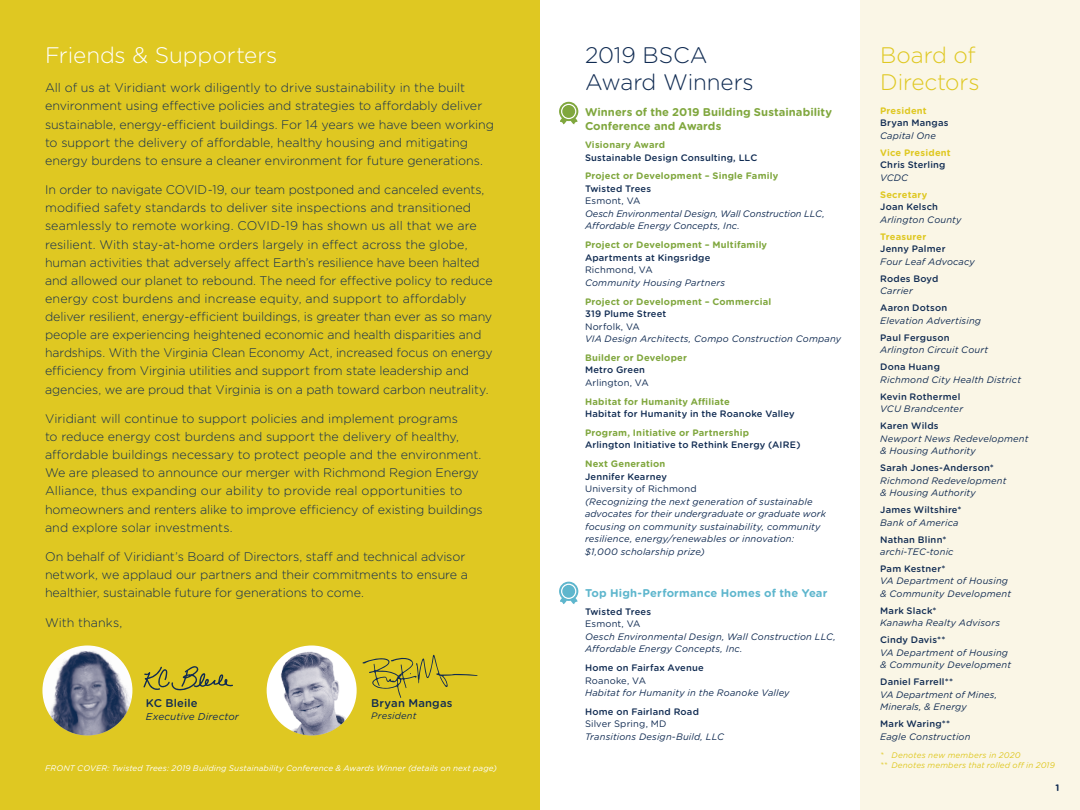
<style>
.page{position:relative;width:1080px;height:810px;background:#fff}
.page>*{position:absolute;margin:0;border:0;box-sizing:border-box;transform-origin:0 0}
.t1{font:300 22.5px/27px "Gotham Rounded";letter-spacing:-.01em;color:#102b52}
.t2{font:300 22.5px "Gotham Rounded";letter-spacing:-.005em;color:#fff}
.t3{font:300 22.5px/27px "Gotham Rounded";letter-spacing:-.005em;color:#dfc822}
.t4{font:300 12.5px/18.1px "Gotham Rounded";letter-spacing:-.005em;color:#102b52}
.t5{font:700 11.25px/13.8px "Gotham Rounded";letter-spacing:.005em;color:#80a73e}
.t6{font:700 11.25px "Gotham Rounded";letter-spacing:.015em;color:#5eb6cd}
.t7{font:500 11.25px "Gotham Rounded";letter-spacing:.015em;color:#102b52}
.t8{font:italic 10px "Gotham Rounded";letter-spacing:.01em;color:#102b52}
.t9{font:italic 9.38px/12.5px "Gotham Rounded";letter-spacing:.015em;color:#102b52}
.t10{font:500 9.38px "Gotham Rounded";letter-spacing:.02em;color:#102b52}
.t11{font:700 9.38px "Gotham Rounded";letter-spacing:.02em;color:#80a73e}
.t12{font:9.38px "Gotham Rounded";letter-spacing:.02em;color:#102b52}
.t13{font:700 9.38px "Gotham Rounded";letter-spacing:.02em;color:#dfc822}
.t14{font:700 9.38px "Gotham Rounded";color:#102b52}
.t15{font:italic 8.12px "Gotham Rounded";letter-spacing:.01em;color:#fff}
.t16{font:italic 8.12px/10px "Gotham Rounded";letter-spacing:.02em;color:#dfc822}
</style>
<div class="page">
<div style="left:0;top:0;width:540px;height:810px;background:#dfc822"></div>
<div style="left:860px;top:0;width:220px;height:810px;background:#faf6e6"></div>
<svg style="left:559px;top:102px;width:19px;height:22px"></svg>
<svg style="left:559px;top:582px;width:19px;height:22px"></svg>
<svg style="left:143px;top:666px;width:90px;height:25px"></svg>
<div style="left:267px;top:645px;width:90px;height:90px;background:#fff;border-radius:50%"></div>
<img style="left:272px;top:645px;width:82px;height:91px">
<svg style="left:362px;top:655px;width:116px;height:43px"></svg>
<img style="left:42px;top:645px;width:90px;height:91px">
<h1 class="t2" style="left:45px;top:40px;width:234px">Friends &amp; Supporters</h1>
<p class="t4" style="left:45px;top:78px;width:450px">All of us at Viridiant work diligently to drive sustainability in the built environment using effective policies and strategies to affordably deliver sustainable, energy-efficient buildings. For 14 years we have been working to support the delivery of affordable, healthy housing and mitigating energy burdens to ensure a cleaner environment for future generations.</p>
<p class="t4" style="left:45px;top:180px;width:449px">In order to navigate COVID-19, our team postponed and canceled events, modified safety standards to deliver site inspections and transitioned seamlessly to remote working. COVID-19 has shown us all that we are resilient. With stay-at-home orders largely in effect across the globe, human activities that adversely affect Earth’s resilience have been halted and allowed our planet to rebound. The need for effective policy to reduce energy cost burdens and increase equity, and support to affordably deliver resilient, energy-efficient buildings, is greater than ever as so many people are experiencing heightened economic and health disparities and hardships. With the Virginia Clean Economy Act, increased focus on energy efficiency from Virginia utilities and support from state leadership and agencies, we are proud that Virginia is on a path toward carbon neutrality.</p>
<p class="t4" style="left:45px;top:409px;width:439px">Viridiant will continue to support policies and implement programs<br>to reduce energy cost burdens and support the delivery of healthy, affordable buildings necessary to protect people and the environment.<br>We are pleased to announce our merger with Richmond Region Energy Alliance, thus expanding our ability to provide real opportunities to homeowners and renters alike to improve efficiency of existing buildings and explore solar investments.</p>
<p class="t4" style="left:45px;top:547px;width:424px">On behalf of Viridiant’s Board of Directors, staff and technical advisor network, we applaud our partners and their commitments to ensure a healthier, sustainable future for generations to come.</p>
<p class="t4" style="left:45px;top:613px;width:79px">With thanks,</p>
<p class="t7" style="left:146px;top:695px;width:53px">KC Bleile</p>
<p class="t8" style="left:146px;top:710px;width:94px">Executive Director</p>
<p class="t7" style="left:371px;top:695px;width:83px">Bryan Mangas</p>
<p class="t9" style="left:371px;top:709px;width:47px">President</p>
<p class="t15" style="left:45px;top:763px;width:453px">FRONT COVER: Twisted Trees: 2019 Building Sustainability Conference &amp; Awards Winner (details on next page)</p>
<h1 class="t1" style="left:585px;top:40px;width:170px">2019 BSCA<br>Award Winners</h1>
<h1 class="t3" style="left:880px;top:40px;width:101px">Board of<br>Directors</h1>
<p class="t13" style="left:880px;top:103px;width:48px">President</p>
<p class="t10" style="left:880px;top:116px;width:70px">Bryan Mangas</p>
<p class="t9" style="left:880px;top:129px;width:57px">Capital One</p>
<p class="t13" style="left:880px;top:145px;width:72px">Vice President</p>
<p class="t10" style="left:880px;top:158px;width:67px">Chris Sterling</p>
<p class="t9" style="left:880px;top:171px;width:30px">VCDC</p>
<p class="t13" style="left:880px;top:187px;width:49px">Secretary</p>
<p class="t10" style="left:880px;top:200px;width:59px">Joan Kelsch</p>
<p class="t9" style="left:880px;top:213px;width:83px">Arlington County</p>
<p class="t13" style="left:880px;top:229px;width:48px">Treasurer</p>
<p class="t10" style="left:880px;top:242px;width:67px">Jenny Palmer</p>
<p class="t9" style="left:880px;top:255px;width:96px">Four Leaf Advocacy</p>
<p class="t10" style="left:880px;top:272px;width:60px">Rodes Boyd</p>
<p class="t9" style="left:880px;top:284px;width:34px">Carrier</p>
<p class="t10" style="left:880px;top:301px;width:69px">Aaron Dotson</p>
<p class="t9" style="left:880px;top:314px;width:102px">Elevation Advertising</p>
<p class="t10" style="left:880px;top:331px;width:71px">Paul Ferguson</p>
<p class="t9" style="left:880px;top:343px;width:110px">Arlington Circuit Court</p>
<p class="t10" style="left:880px;top:360px;width:61px">Dona Huang</p>
<p class="t9" style="left:880px;top:373px;width:142px">Richmond City Health District</p>
<p class="t10" style="left:880px;top:390px;width:82px">Kevin Rothermel</p>
<p class="t9" style="left:880px;top:402px;width:84px">VCU Brandcenter</p>
<p class="t10" style="left:880px;top:419px;width:60px">Karen Wilds</p>
<p class="t9" style="left:880px;top:432px;width:150px">Newport News Redevelopment &amp; Housing Authority</p>
<p class="t10" style="left:880px;top:461px;width:115px">Sarah Jones-Anderson*</p>
<p class="t9" style="left:880px;top:474px;width:128px">Richmond Redevelopment &amp; Housing Authority</p>
<p class="t10" style="left:880px;top:503px;width:83px">James Wiltshire*</p>
<p class="t9" style="left:880px;top:516px;width:80px">Bank of America</p>
<p class="t10" style="left:880px;top:533px;width:68px">Nathan Blinn*</p>
<p class="t9" style="left:880px;top:545px;width:75px">archi-TEC-tonic</p>
<p class="t10" style="left:880px;top:562px;width:67px">Pam Kestner*</p>
<p class="t9" style="left:880px;top:575px;width:132px">VA Department of Housing &amp; Community Development</p>
<p class="t10" style="left:880px;top:604px;width:58px">Mark Slack*</p>
<p class="t9" style="left:880px;top:617px;width:121px">Kanawha Realty Advisors</p>
<p class="t10" style="left:880px;top:633px;width:67px">Cindy Davis**</p>
<p class="t9" style="left:880px;top:646px;width:132px">VA Department of Housing &amp; Community Development</p>
<p class="t10" style="left:880px;top:675px;width:74px">Daniel Farrell**</p>
<p class="t9" style="left:880px;top:688px;width:119px">VA Department of Mines,<br>Minerals, &amp; Energy</p>
<p class="t10" style="left:880px;top:717px;width:71px">Mark Waring**</p>
<p class="t9" style="left:880px;top:730px;width:92px">Eagle Construction</p>
<p class="t5" style="left:585px;top:105px;width:248px">Winners of the 2019 Building Sustainability<br>Conference and Awards</p>
<p class="t11" style="left:585px;top:138px;width:82px">Visionary Award</p>
<p class="t10" style="left:585px;top:151px;width:174px">Sustainable Design Consulting, LLC</p>
<p class="t11" style="left:585px;top:169px;width:195px">Project or Development – Single Family</p>
<p class="t10" style="left:585px;top:182px;width:68px">Twisted Trees</p>
<p class="t12" style="left:585px;top:195px;width:57px">Esmont, VA</p>
<p class="t9" style="left:585px;top:207px;width:241px">Oesch Environmental Design, Wall Construction LLC,<br>Affordable Energy Concepts, Inc.</p>
<p class="t11" style="left:585px;top:238px;width:184px">Project or Development – Multifamily</p>
<p class="t10" style="left:585px;top:251px;width:127px">Apartments at Kingsridge</p>
<p class="t12" style="left:585px;top:264px;width:69px">Richmond, VA</p>
<p class="t9" style="left:585px;top:276px;width:142px">Community Housing Partners</p>
<p class="t11" style="left:585px;top:294px;width:188px">Project or Development – Commercial</p>
<p class="t10" style="left:585px;top:307px;width:83px">319 Plume Street</p>
<p class="t12" style="left:585px;top:320px;width:56px">Norfolk, VA</p>
<p class="t9" style="left:585px;top:332px;width:258px">VIA Design Architects, Compo Construction Company</p>
<p class="t11" style="left:585px;top:351px;width:104px">Builder or Developer</p>
<p class="t10" style="left:585px;top:363px;width:62px">Metro Green</p>
<p class="t12" style="left:585px;top:376px;width:65px">Arlington, VA</p>
<p class="t11" style="left:585px;top:394px;width:146px">Habitat for Humanity Affiliate</p>
<p class="t10" style="left:585px;top:407px;width:211px">Habitat for Humanity in the Roanoke Valley</p>
<p class="t11" style="left:585px;top:426px;width:166px">Program, Initiative or Partnership</p>
<p class="t10" style="left:585px;top:438px;width:217px">Arlington Initiative to Rethink Energy (AIRE)</p>
<p class="t11" style="left:585px;top:457px;width:82px">Next Generation</p>
<p class="t10" style="left:585px;top:470px;width:83px">Jennifer Kearney</p>
<p class="t12" style="left:585px;top:482px;width:113px">University of Richmond</p>
<p class="t9" style="left:585px;top:495px;width:243px">(Recognizing the next generation of sustainable advocates for their undergraduate or graduate work focusing on community sustainability, community resilience, energy/renewables or innovation: $1,000 scholarship prize)</p>
<p class="t6" style="left:585px;top:585px;width:244px">Top High-Performance Homes of the Year</p>
<p class="t10" style="left:585px;top:605px;width:68px">Twisted Trees</p>
<p class="t12" style="left:585px;top:618px;width:57px">Esmont, VA</p>
<p class="t9" style="left:585px;top:630px;width:252px">Oesch Environmental Design, Wall Construction LLC,<br>Affordable Energy Concepts, Inc.</p>
<p class="t10" style="left:585px;top:661px;width:120px">Home on Fairfax Avenue</p>
<p class="t12" style="left:585px;top:674px;width:63px">Roanoke, VA</p>
<p class="t9" style="left:585px;top:686px;width:206px">Habitat for Humanity in the Roanoke Valley</p>
<p class="t10" style="left:585px;top:705px;width:115px">Home on Fairland Road</p>
<p class="t12" style="left:585px;top:718px;width:83px">Silver Spring, MD</p>
<p class="t9" style="left:585px;top:730px;width:140px">Transitions Design-Build, LLC</p>
<p class="t16" style="left:880px;top:750px;width:176px">* Denotes new members in 2020<br>** Denotes members that rolled off in 2019</p>
<p class="t14" style="left:1056px;top:781px;width:5px">1</p>
</div>
